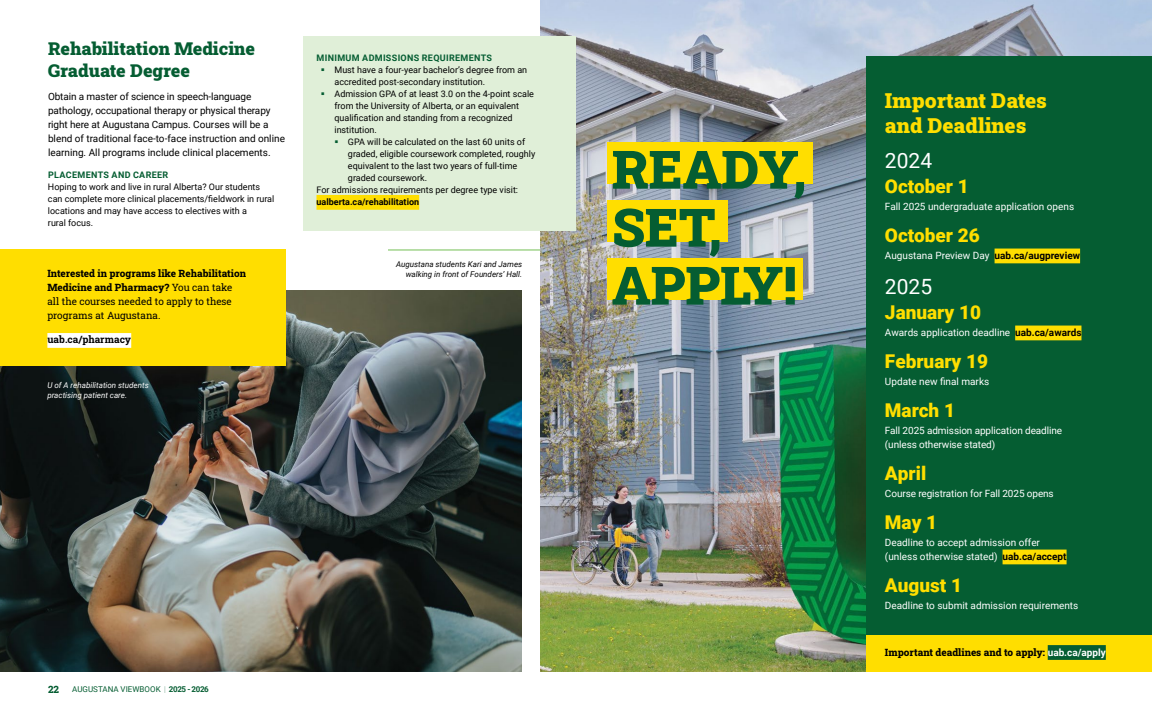
<style>
.page{position:relative;width:1152px;height:720px;background:#fff}
.page>*{position:absolute;margin:0;border:0;box-sizing:border-box;transform-origin:0 0}
.t1{font:900 53px/58px "Roboto Slab";color:#055d32}
.t2{font:900 21px/25px "Roboto Slab";color:#ffde00}
.t3{font:21px "Roboto";color:#fff}
.t4{font:900 19px "Roboto";color:#ffde00}
.t5{font:900 18px/22px "Roboto Slab";color:#055d32}
.t6{font:10px/14px "Roboto";color:#fff}
.t7{font:10px/14px "Roboto";letter-spacing:-.01em;color:#000}
.t8{font:10px/14px "Roboto Slab";color:#000}
.t9{font:800 10px "Roboto Slab";color:#000}
.t10{font:700 10px "Roboto Slab";color:#000}
.t11{font:800 10px "Roboto Slab";color:#055d32}
.t12{font:9px/12px "Roboto";color:#000}
.t13{font:700 9px "Roboto";letter-spacing:.035em;color:#055d32}
.t14{font:700 9px "Roboto";color:#000}
.t15{font:italic 8px/10px "Roboto";color:#000;text-align:right}
.t16{font:italic 8px/10px "Roboto";color:#fff}
.t17{font:8px "Roboto";letter-spacing:.005em;color:#055d32}
.s1{font-weight:800}
.s2{font-weight:100}
.s3{font-weight:700}
.s4{font-weight:700;color:#000}
.s5{font-family:"Roboto";font-weight:700;color:#fff}
</style>
<div class="page">
<hr style="left:388px;top:249px;width:157px;height:1px;background:#73c054">
<img style="left:0;top:291px;width:522px;height:381px">
<img style="left:540px;top:0;width:612px;height:672px">
<div style="left:0;top:249px;width:285px;height:117px;background:#ffde00"></div>
<div style="left:303px;top:36px;width:273px;height:194px;background:#e0efd8"></div>
<div style="left:867px;top:56px;width:285px;height:579px;background:#055d32"></div>
<div style="left:608px;top:142px;width:205px;height:42px;background:#ffde00"></div>
<div style="left:608px;top:200px;width:120px;height:42px;background:#ffde00"></div>
<div style="left:608px;top:258px;width:195px;height:42px;background:#ffde00"></div>
<div style="left:867px;top:635px;width:285px;height:37px;background:#ffde00"></div>
<div style="left:1048px;top:645px;width:58px;height:15px;background:#055d32"></div>
<div style="left:47px;top:333px;width:84px;height:15px;background:#fff"></div>
<div style="left:995px;top:249px;width:85px;height:14px;background:#ffde00"></div>
<div style="left:1015px;top:326px;width:66px;height:14px;background:#ffde00"></div>
<div style="left:1003px;top:550px;width:64px;height:14px;background:#ffde00"></div>
<div style="left:317px;top:195px;width:102px;height:15px;background:#ffde00"></div>
<h3 class="t5" style="left:48px;top:37px;width:209px">Rehabilitation Medicine<br>Graduate Degree</h3>
<p class="t7" style="left:48px;top:89px;width:239px">Obtain a master of science in speech-language pathology, occupational therapy or physical therapy right here at Augustana Campus. Courses will be a blend of traditional face-to-face instruction and online learning. All programs include clinical placements.</p>
<p class="t13" style="left:48px;top:168px;width:122px">PLACEMENTS AND CAREER</p>
<p class="t12" style="left:48px;top:180px;width:228px">Hoping to work and live in rural Alberta? Our students can complete more clinical placements/fieldwork in rural locations and may have access to electives with a<br>rural focus.</p>
<p class="t8" style="left:47px;top:267px;width:200px"><span class="s1">Interested in programs like Rehabilitation Medicine and Pharmacy?</span> You can take all the courses needed to apply to these programs at Augustana.</p>
<p class="t10" style="left:47px;top:333px;width:85px">uab.ca/pharmacy</p>
<p class="t16" style="left:47px;top:380px;width:103px">U of A rehabilitation students practising patient care.</p>
<p class="t13" style="left:317px;top:52px;width:177px">MINIMUM ADMISSIONS REQUIREMENTS</p>
<p class="t12" style="left:334px;top:64px;width:201px">Must have a four-year bachelor’s degree from an accredited post-secondary institution.<br>Admission GPA of at least 3.0 on the 4-point scale from the University of Alberta, or an equivalent qualification and standing from a recognized institution.</p>
<p class="t12" style="left:348px;top:136px;width:179px">GPA will be calculated on the last 60 units of</p>
<p class="t12" style="left:348px;top:148px;width:189px">graded, eligible coursework completed, roughly</p>
<p class="t12" style="left:348px;top:160px;width:171px">equivalent to the last two years of full-time</p>
<p class="t12" style="left:348px;top:172px;width:81px">graded coursework.</p>
<p class="t12" style="left:316px;top:184px;width:203px">For admissions requirements per degree type visit:</p>
<p class="t14" style="left:316px;top:196px;width:104px">ualberta.ca/rehabilitation</p>
<p class="t15" style="left:396px;top:259px;width:128px">Augustana students Kari and James walking in front of Founders’ Hall.</p>
<h1 class="t1" style="left:612px;top:139px;width:196px">READY,<br>SET,<br>APPLY!</h1>
<p class="t11" style="left:48px;top:683px;width:13px">22</p>
<p class="t17" style="left:72px;top:684px;width:138px">AUGUSTANA VIEWBOOK <span class="s2">|</span> <span class="s3">2025 - 2026</span></p>
<h2 class="t2" style="left:885px;top:87px;width:163px">Important Dates and Deadlines</h2>
<h2 class="t3" style="left:885px;top:146px;width:49px">2024</h2>
<h3 class="t4" style="left:885px;top:173px;width:85px">October 1</h3>
<p class="t6" style="left:885px;top:199px;width:191px">Fall 2025 undergraduate application opens</p>
<h3 class="t4" style="left:885px;top:222px;width:96px">October 26</h3>
<p class="t6" style="left:885px;top:248px;width:197px">Augustana Preview Day <span class="s4">uab.ca/augpreview</span></p>
<h2 class="t3" style="left:885px;top:272px;width:49px">2025</h2>
<h3 class="t4" style="left:885px;top:299px;width:98px">January 10</h3>
<p class="t6" style="left:885px;top:325px;width:198px">Awards application deadline <span class="s4">uab.ca/awards</span></p>
<h3 class="t4" style="left:885px;top:348px;width:105px">February 19</h3>
<p class="t6" style="left:885px;top:374px;width:106px">Update new final marks</p>
<h3 class="t4" style="left:885px;top:397px;width:72px">March 1</h3>
<p class="t6" style="left:885px;top:423px;width:179px">Fall 2025 admission application deadline (unless otherwise stated)</p>
<h3 class="t4" style="left:885px;top:460px;width:43px">April</h3>
<p class="t6" style="left:885px;top:486px;width:170px">Course registration for Fall 2025 opens</p>
<h3 class="t4" style="left:885px;top:509px;width:54px">May 1</h3>
<p class="t6" style="left:885px;top:535px;width:183px">Deadline to accept admission offer (unless otherwise stated) <span class="s4">uab.ca/accept</span></p>
<h3 class="t4" style="left:885px;top:572px;width:79px">August 1</h3>
<p class="t6" style="left:885px;top:598px;width:195px">Deadline to submit admission requirements</p>
<p class="t9" style="left:885px;top:645px;width:222px">Important deadlines and to apply: <span class="s5">uab.ca/apply</span></p>
</div>
